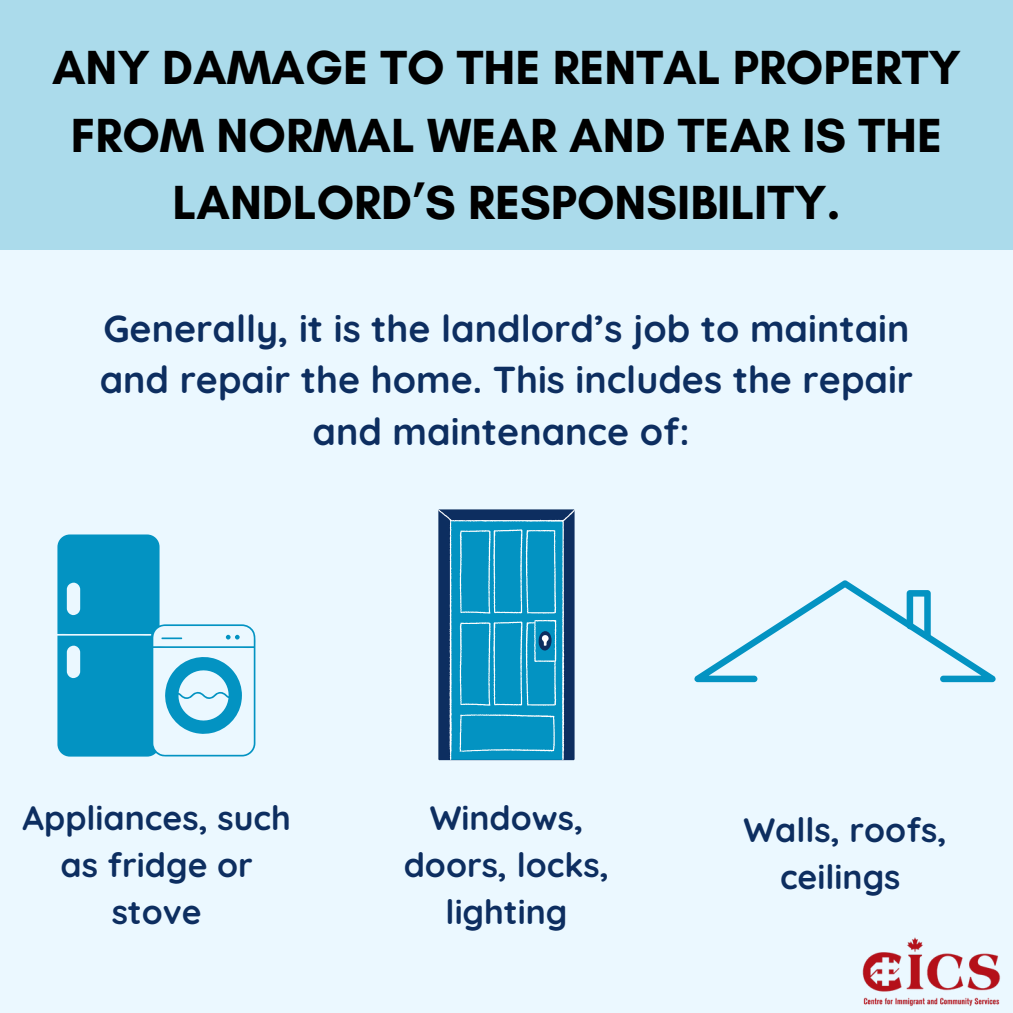
<style>
.page{position:relative;width:1013px;height:1013px;background:#fff}
.page>*{position:absolute;margin:0;border:0;box-sizing:border-box;transform-origin:0 0}
.t1{font:700 48.75px/67.5px "Glacial Indifference";color:#000;text-align:center}
.t2{font:700 37.5px/51.5px "Quicksand";color:#0d2e60;text-align:center}
.t3{font:700 33.75px/46.9px "Quicksand";color:#0d2e60;text-align:center}
</style>
<div class="page">
<div style="left:0;top:0;width:1012px;height:1012px;background:#ebf8ff"></div>
<div style="left:0;top:0;width:1012px;height:250px;background:#abdbeb"></div>
<svg style="left:57px;top:534px;width:199px;height:222px;fill:#0393c2"></svg>
<svg style="left:165px;top:654px;width:77px;height:80px"></svg>
<svg style="left:226px;top:635px;width:14px;height:4px"></svg>
<svg style="left:161px;top:637px;width:21px;height:2px"></svg>
<svg style="left:438px;top:509px;width:137px;height:251px;background:#1c89b4"></svg>
<svg style="left:694px;top:580px;width:301px;height:102px"></svg>
<img style="left:862px;top:937px;width:139px;height:70px">
<h1 class="t1" style="left:52px;top:34px;width:910px">ANY DAMAGE TO THE RENTAL PROPERTY<br>FROM NORMAL WEAR AND TEAR IS THE<br>LANDLORD’S RESPONSIBILITY.</h1>
<p class="t2" style="left:100px;top:302px;width:815px">Generally, it is the landlord’s job to maintain and repair the home. This includes the repair and maintenance of:</p>
<p class="t3" style="left:23px;top:793px;width:270px">Appliances, such as fridge or stove</p>
<p class="t3" style="left:404px;top:793px;width:207px">Windows, doors, locks, lighting</p>
<p class="t3" style="left:743px;top:805px;width:205px">Walls, roofs, ceilings</p>
</div>
